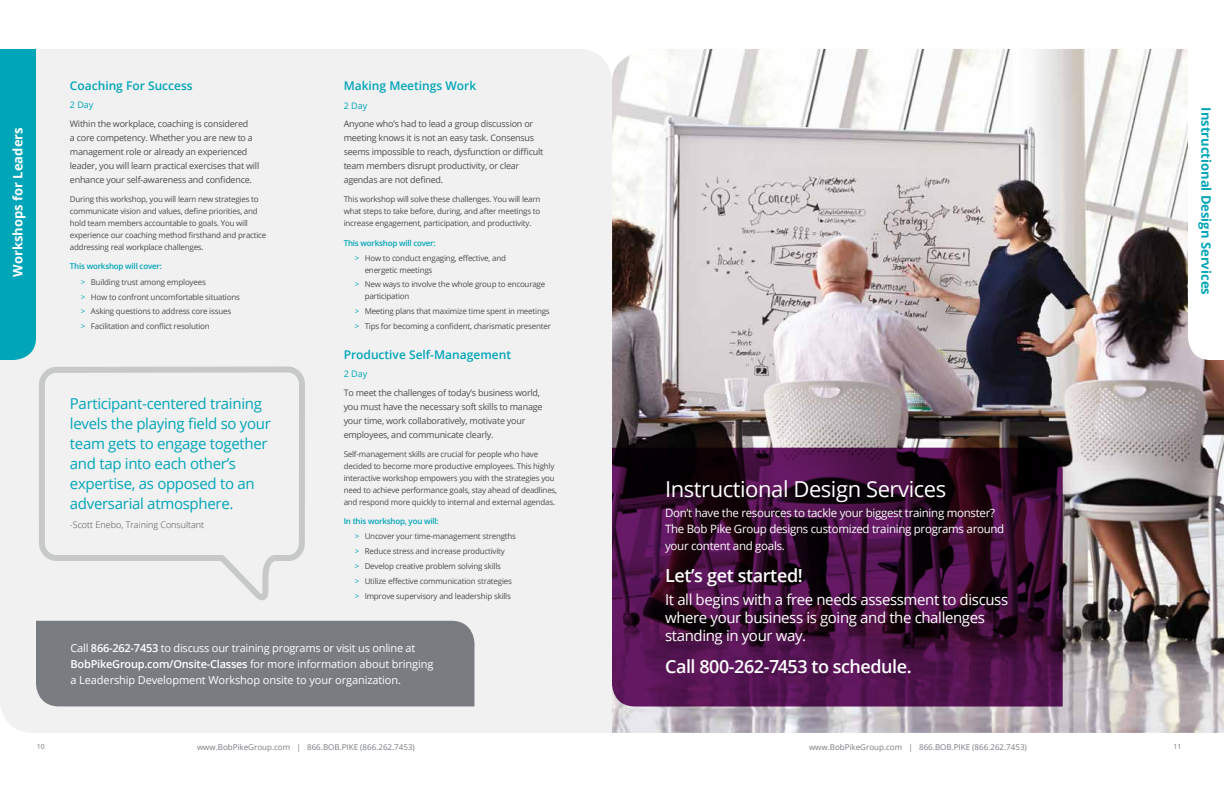
<style>
.page{position:relative;width:1224px;height:792px;background:#fff}
.page>*{position:absolute;margin:0;border:0;box-sizing:border-box;transform-origin:0 0}
.t1{font:22px "Open Sans";letter-spacing:-.02em;color:#fff}
.t2{font:600 18px "Open Sans";letter-spacing:-.025em;color:#fff}
.t3{font:15px/20px "Open Sans";letter-spacing:-.02em;color:#00a5b8}
.t4{font:15px/18px "Open Sans";letter-spacing:-.025em;color:#fff}
.t5{font:700 13px "Open Sans";color:#00a5b8}
.t6{font:700 13px "Open Sans";color:#fff}
.t7{font:600 12px "Open Sans";color:#00a5b8}
.t8{font:11.5px/16.5px "Open Sans";letter-spacing:-.025em;color:#fff}
.t9{font:11px/16px "Open Sans";letter-spacing:-.01em;color:#fff}
.t10{font:9px/14px "Open Sans";letter-spacing:-.025em;color:#4d4d4f}
.t11{font:300 9px "Open Sans";color:#4d4d4f}
.t12{font:9px "Open Sans";color:#00a5b8}
.t13{font:8px/12px "Open Sans";letter-spacing:-.025em;color:#4d4d4f}
.t14{font:8px "Open Sans";color:#797d82}
.t15{font:7px "Open Sans";color:#797d82}
.s1{font-weight:600;color:#00a5b8}
.s2{color:#00a5b8}
.s3{font-weight:600}
</style>
<div class="page">
<img style="left:612px;top:49px;width:612px;height:684px">
<svg style="left:612px;top:448px;width:451px;height:259px;background:#3c0e37"></svg>
<div style="left:0;top:49px;width:612px;height:684px;background:#f1f1f2"></div>
<div style="left:0;top:49px;width:36px;height:311px;background:#00a5b8"></div>
<svg style="left:1188px;top:49px;width:36px;height:311px"></svg>
<div style="left:36px;top:49px;width:272px;height:684px;background:#f1f1f2"></div>
<div style="left:36px;top:621px;width:438px;height:85px;background:#797d82"></div>
<h3 class="t6" style="left:9px;top:277px;width:151px;rotate:-90deg">Workshops for Leaders</h3>
<h3 class="t7" style="left:70px;top:78px;width:124px">Coaching For Success</h3>
<p class="t12" style="left:70px;top:99px;width:25px">2 Day</p>
<p class="t10" style="left:70px;top:116px;width:191px">Within the workplace, coaching is considered<br>a core competency. Whether you are new to a management role or already an experienced leader, you will learn practical exercises that will enhance your self-awareness and confidence.</p>
<p class="t13" style="left:70px;top:193px;width:198px">During this workshop, you will learn new strategies to communicate vision and values, define priorities, and hold team members accountable to goals. You will experience our coaching method firsthand and practice addressing real workplace challenges.</p>
<p class="t13" style="left:81px;top:258px;width:161px;line-height:15.1px;text-indent:-11px"><span class="s1">This workshop will cover:<br></span><span class="s2">&gt;</span> Building trust among employees<br><span class="s2">&gt;</span> How to confront uncomfortable situations <span class="s2">&gt;</span> Asking questions to address core issues<br><span class="s2">&gt;</span> Facilitation and conflict resolution</p>
<h3 class="t3" style="left:70px;top:393px;width:203px">Participant-centered training levels the playing field so your team gets to engage together and tap into each other’s expertise, as opposed to an adversarial atmosphere.</h3>
<p class="t11" style="left:70px;top:519px;width:136px">-Scott Enebo, Training Consultant</p>
<h3 class="t7" style="left:344px;top:78px;width:134px">Making Meetings Work</h3>
<p class="t12" style="left:344px;top:99px;width:25px">2 Day</p>
<p class="t10" style="left:344px;top:117px;width:201px">Anyone who’s had to lead a group discussion or meeting knows it is not an easy task. Consensus seems impossible to reach, dysfunction or difficult team members disrupt productivity, or clear agendas are not defined.</p>
<p class="t13" style="left:344px;top:193px;width:198px;text-align:justify">This workshop will solve these challenges. You will learn what steps to take before, during, and after meetings to increase engagement, participation, and productivity.</p>
<p class="t13" style="left:355px;top:235px;width:153px;line-height:14.9px;text-indent:-11px"><span class="s1">This workshop will cover:<br></span><span class="s2">&gt;</span> How to conduct engaging, effective, and</p>
<p class="t13" style="left:355px;top:262px;width:192px;line-height:14.9px;text-indent:10px">energetic meetings<br><span class="s2">&gt;</span> New ways to involve the whole group to encourage</p>
<p class="t13" style="left:355px;top:289px;width:198px;line-height:14.9px;text-indent:10px">participation<br><span class="s2">&gt;</span> Meeting plans that maximize time spent in meetings <span class="s2">&gt;</span> Tips for becoming a confident, charismatic presenter</p>
<h3 class="t7" style="left:344px;top:346px;width:169px">Productive Self-Management</h3>
<p class="t12" style="left:344px;top:368px;width:25px">2 Day</p>
<p class="t10" style="left:344px;top:385px;width:200px">To meet the challenges of today’s business world, you must have the necessary soft skills to manage your time, work collaboratively, motivate your employees, and communicate clearly.</p>
<p class="t13" style="left:344px;top:448px;width:215px">Self-management skills are crucial for people who have decided to become more productive employees. This highly interactive workshop empowers you with the strategies you need to achieve performance goals, stay ahead of deadlines, and respond more quickly to internal and external agendas.</p>
<p class="t13" style="left:355px;top:514px;width:163px;line-height:14.9px;text-indent:-11px"><span class="s1">In this workshop, you will:<br></span><span class="s2">&gt;</span> Uncover your time-management strengths <span class="s2">&gt;</span> Reduce stress and increase productivity<br><span class="s2">&gt;</span> Develop creative problem solving skills<br><span class="s2">&gt;</span> Utilize effective communication strategies <span class="s2">&gt;</span> Improve supervisory and leadership skills</p>
<h3 class="t9" style="left:71px;top:640px;width:364px">Call <span class="s3">866-262-7453</span> to discuss our training programs or visit us online at<br><span class="s3">BobPikeGroup.com/Onsite-Classes</span> for more information about bringing a Leadership Development Workshop onsite to your organization.</h3>
<h1 class="t1" style="left:665px;top:473px;width:283px">Instructional Design Services</h1>
<h3 class="t8" style="left:665px;top:504px;width:341px">Don’t have the resources to tackle your biggest training monster?<br>The Bob Pike Group designs customized training programs around your content and goals.</h3>
<h2 class="t2" style="left:665px;top:563px;width:139px">Let’s get started!</h2>
<h3 class="t4" style="left:665px;top:590px;width:345px">It all begins with a free needs assessment to discuss where your business is going and the challenges standing in your way.</h3>
<h2 class="t2" style="left:665px;top:654px;width:248px">Call 800-262-7453 to schedule.</h2>
<h3 class="t5" style="left:1215px;top:107px;width:189px;rotate:90deg">Instructional Design Services</h3>
<p class="t15" style="left:37px;top:742px;width:10px">10</p>
<p class="t14" style="left:197px;top:742px;width:219px">www.BobPikeGroup.com | 866.BOB.PIKE (866.262.7453)</p>
<p class="t14" style="left:809px;top:742px;width:219px">www.BobPikeGroup.com | 866.BOB.PIKE (866.262.7453)</p>
<p class="t15" style="left:1174px;top:742px;width:10px">11</p>
</div>
